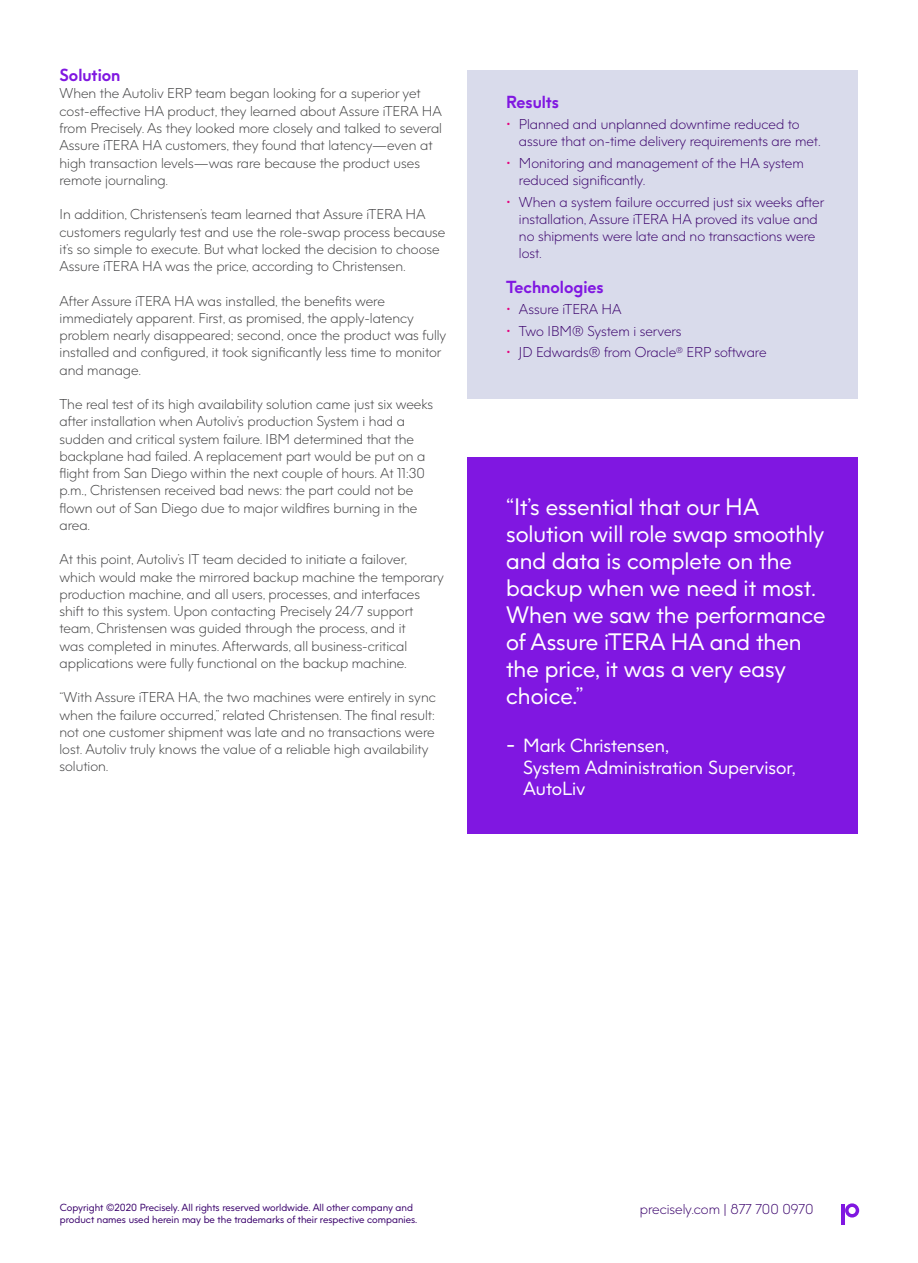
<style>
.page{position:relative;width:918px;height:1263px;background:#fff}
.page>*{position:absolute;margin:0;border:0;box-sizing:border-box;transform-origin:0 0}
.Body{font:22.5px/27px "Precisely";color:#fff}
.t1{font:18px/21.6px "Precisely";color:#fff}
.Paragraph_Style_1{font:700 16.5px "Precisely";color:#8017e1}
.Paragraph_Style_1-2{font:300 13.5px/17.2px "Precisely";color:#3e3e3f}
.t2{font:300 13.5px/17.2px "Precisely";color:#39006b}
.t3{font:9.75px "Precisely";color:#39006b}
.s1{color:#e5007e}
.s2{font-size:22.5px}
</style>
<div class="page">
<svg style="left:845px;top:1203px;width:14px;height:14px"></svg>
<hr style="left:842px;top:1204px;width:3px;height:20px;background:#8017e1">
<div style="left:468px;top:71px;width:390px;height:328px;background:#d9dbeb"></div>
<div style="left:468px;top:458px;width:390px;height:376px;background:#8017e1"></div>
<p class="Paragraph_Style_1" style="left:60px;top:65px;width:63px">Solution</p>
<p class="Paragraph_Style_1-2" style="left:60px;top:85px;width:384px">When the Autoliv ERP team began looking for a superior yet cost-effective HA product, they learned about Assure iTERA HA from Precisely. As they looked more closely and talked to several Assure iTERA HA customers, they found that latency—even at high transaction levels—was rare because the product uses remote journaling.</p>
<p class="Paragraph_Style_1-2" style="left:60px;top:206px;width:387px">In addition, Christensen’s team learned that Assure iTERA HA customers regularly test and use the role-swap process because it’s so simple to execute. But what locked the decision to choose Assure iTERA HA was the price, according to Christensen.</p>
<p class="Paragraph_Style_1-2" style="left:60px;top:292px;width:388px">After Assure iTERA HA was installed, the benefits were immediately apparent. First, as promised, the apply-latency problem nearly disappeared; second, once the product was fully installed and configured, it took significantly less time to monitor and manage.</p>
<p class="Paragraph_Style_1-2" style="left:60px;top:395px;width:375px">The real test of its high availability solution came just six weeks after installation when Autoliv’s production System i had a sudden and critical system failure. IBM determined that the backplane had failed. A replacement part would be put on a flight from San Diego within the next couple of hours. At 11:30 p.m., Christensen received bad news: the part could not be flown out of San Diego due to major wildfires burning in the area.</p>
<p class="Paragraph_Style_1-2" style="left:60px;top:551px;width:386px">At this point, Autoliv’s IT team decided to initiate a failover, which would make the mirrored backup machine the temporary production machine, and all users, processes, and interfaces</p>
<p class="Paragraph_Style_1-2" style="left:60px;top:602px;width:355px">shift to this system. Upon contacting Precisely 24/7 support team, Christensen was guided through the process, and it</p>
<p class="Paragraph_Style_1-2" style="left:60px;top:637px;width:349px">was completed in minutes. Afterwards, all business-critical applications were fully functional on the backup machine.</p>
<p class="Paragraph_Style_1-2" style="left:60px;top:689px;width:378px;text-align:justify">“With Assure iTERA HA, the two machines were entirely in sync when the failure occurred,” related Christensen. The final result: not one customer shipment was late and no transactions were</p>
<p class="Paragraph_Style_1-2" style="left:60px;top:740px;width:371px">lost. Autoliv truly knows the value of a reliable high availability solution.</p>
<p class="Paragraph_Style_1" style="left:506px;top:91px;width:54px">Results</p>
<p class="t2" style="left:519px;top:116px;width:303px;text-indent:-13px"><span class="s1">•</span> Planned and unplanned downtime reduced to assure that on-time delivery requirements are met.</p>
<p class="t2" style="left:519px;top:154px;width:286px;text-indent:-13px"><span class="s1">•</span> Monitoring and management of the HA system reduced significantly.</p>
<p class="t2" style="left:519px;top:193px;width:307px;text-indent:-13px"><span class="s1">•</span> When a system failure occurred just six weeks after installation, Assure iTERA HA proved its value and no shipments were late and no transactions were lost.</p>
<p class="Paragraph_Style_1" style="left:506px;top:276px;width:99px">Technologies</p>
<p class="t2" style="left:506px;top:301px;width:117px"><span class="s1">•</span> Assure iTERA HA</p>
<p class="t2" style="left:506px;top:322px;width:177px"><span class="s1">•</span> Two IBM® System i servers</p>
<p class="t2" style="left:506px;top:344px;width:262px"><span class="s1">•</span> JD Edwards® from Oracle<sup>®</sup> ERP software</p>
<p class="Body" style="left:506px;top:493px;width:320px">“It’s essential that our HA solution will role swap smoothly and data is complete on the backup when we need it most.</p>
<p class="Body" style="left:506px;top:601px;width:321px">When we saw the performance of Assure iTERA HA and then the price, it was a very easy</p>
<p class="Body" style="left:506px;top:682px;width:79px">choice.”</p>
<p class="t1" style="left:523px;top:735px;width:274px;text-indent:-17px"><span class="s2">-</span> Mark Christensen,<br>System Administration Supervisor,<br>AutoLiv</p>
<p class="t3" style="left:60px;top:1201px;width:355px">Copyright ©2020 Precisely. All rights reserved worldwide. All other company and</p>
<p class="t3" style="left:60px;top:1213px;width:359px">product names used herein may be the trademarks of their respective companies.</p>
<p class="t2" style="left:640px;top:1201px;width:175px">precisely.com | 877 700 0970</p>
</div>
